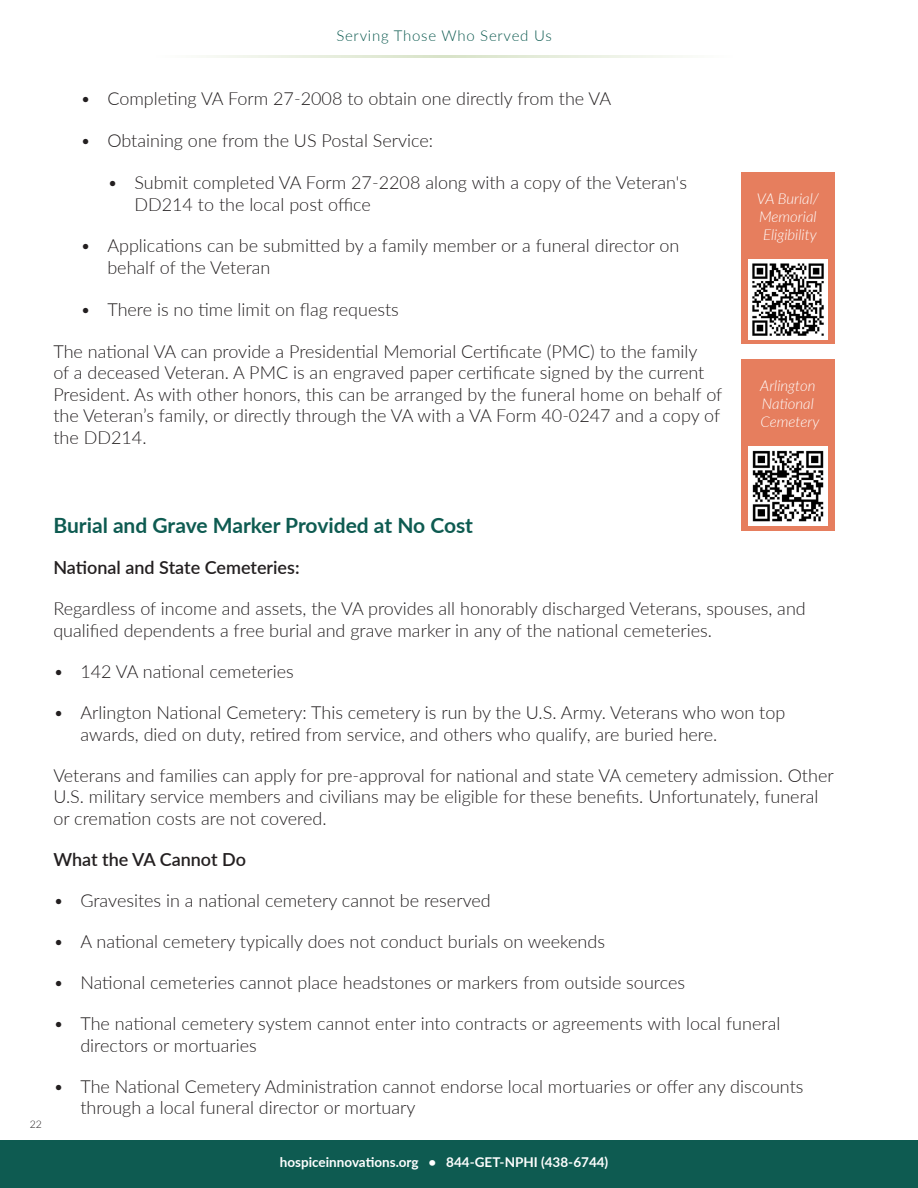
<style>
.page{position:relative;width:918px;height:1188px;background:#fff}
.page>*{position:absolute;margin:0;border:0;box-sizing:border-box;transform-origin:0 0}
.t1{font:700 21px "Lato";color:#0e5b51}
.t2{font:300 18px/21.6px "Lato";color:#231f20}
.t3{font:600 18px "Lato";color:#231f20}
.t4{font:italic 300 15px/18px "Lato";color:#fff}
.t5{font:300 15px "Lato";letter-spacing:.05em;color:#0e5b51}
.t6{font:700 13.5px "Lato";color:#fff}
.t7{font:300 10.5px "Lato";color:#231f20}
</style>
<div class="page">
<div style="left:0;top:1141px;width:918px;height:47px;background:#0e5b51"></div>
<hr style="left:156px;top:55px;width:576px;height:3px;background:#d8e3c8">
<div style="left:741px;top:359px;width:94px;height:171px;background:#e67e5e"></div>
<img style="left:748px;top:446px;width:80px;height:80px">
<div style="left:741px;top:173px;width:94px;height:171px;background:#e67e5e"></div>
<img style="left:748px;top:260px;width:80px;height:79px">
<p class="t5" style="left:336px;top:26px;width:217px">Serving Those Who Served Us</p>
<p class="t2" style="left:80px;top:87px;width:532px">• Completing VA Form 27-2008 to obtain one directly from the VA</p>
<p class="t2" style="left:80px;top:129px;width:354px">• Obtaining one from the US Postal Service:</p>
<p class="t2" style="left:134px;top:171px;width:554px;text-indent:-27px">• Submit completed VA Form 27-2208 along with a copy of the Veteran's<br>DD214 to the local post office</p>
<p class="t2" style="left:107px;top:234px;width:574px;text-indent:-27px">• Applications can be submitted by a family member or a funeral director on behalf of the Veteran</p>
<p class="t2" style="left:80px;top:298px;width:320px">• There is no time limit on flag requests</p>
<p class="t2" style="left:53px;top:340px;width:670px">The national VA can provide a Presidential Memorial Certificate (PMC) to the family<br>of a deceased Veteran. A PMC is an engraved paper certificate signed by the current President. As with other honors, this can be arranged by the funeral home on behalf of the Veteran’s family, or directly through the VA with a VA Form 40-0247 and a copy of the DD214.</p>
<p class="t4" style="left:757px;top:189px;width:63px">VA Burial/<br>Memorial<br>Eligibility</p>
<p class="t4" style="left:760px;top:376px;width:61px">Arlington<br>National<br>Cemetery</p>
<p class="t7" style="left:30px;top:1117px;width:14px">22</p>
<p class="t1" style="left:53px;top:510px;width:421px">Burial and Grave Marker Provided at No Cost</p>
<p class="t3" style="left:53px;top:555px;width:248px">National and State Cemeteries:</p>
<p class="t2" style="left:53px;top:598px;width:754px">Regardless of income and assets, the VA provides all honorably discharged Veterans, spouses, and qualified dependents a free burial and grave marker in any of the national cemeteries.</p>
<p class="t2" style="left:53px;top:660px;width:242px">• 142 VA national cemeteries</p>
<p class="t2" style="left:80px;top:701px;width:707px;text-indent:-27px">• Arlington National Cemetery: This cemetery is run by the U.S. Army. Veterans who won top awards, died on duty, retired from service, and others who qualify, are buried here.</p>
<p class="t2" style="left:53px;top:764px;width:782px">Veterans and families can apply for pre-approval for national and state VA cemetery admission. Other<br>U.S. military service members and civilians may be eligible for these benefits. Unfortunately, funeral or cremation costs are not covered.</p>
<p class="t3" style="left:53px;top:846px;width:194px">What the VA Cannot Do</p>
<p class="t2" style="left:53px;top:889px;width:439px">• Gravesites in a national cemetery cannot be reserved</p>
<p class="t2" style="left:53px;top:930px;width:553px">• A national cemetery typically does not conduct burials on weekends</p>
<p class="t2" style="left:53px;top:971px;width:633px">• National cemeteries cannot place headstones or markers from outside sources</p>
<p class="t2" style="left:80px;top:1012px;width:701px;text-indent:-27px">• The national cemetery system cannot enter into contracts or agreements with local funeral directors or mortuaries</p>
<p class="t2" style="left:80px;top:1075px;width:725px;text-indent:-27px">• The National Cemetery Administration cannot endorse local mortuaries or offer any discounts through a local funeral director or mortuary</p>
<p class="t6" style="left:280px;top:1152px;width:330px">hospiceinnovations.org • 844-GET-NPHI (438-6744)</p>
</div>
